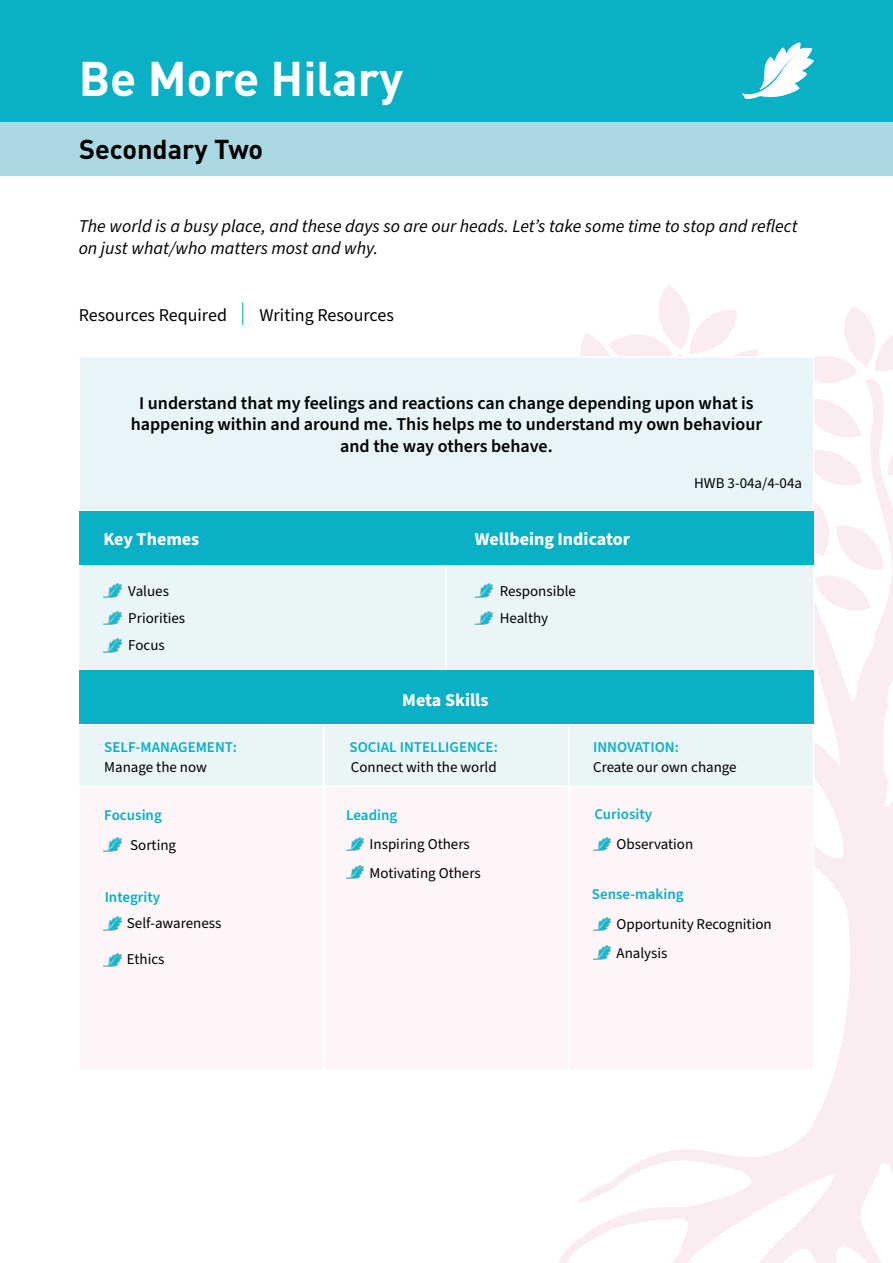
<style>
.page{position:relative;width:893px;height:1263px;background:#fff}
.page>*{position:absolute;margin:0;border:0;box-sizing:border-box;transform-origin:0 0}
.t1{font:700 48px "DIN";color:#fff}
.t2{font:700 27px "DIN";color:#000}
.t3{font:600 18px/21.6px "Source Sans Pro";color:#000;text-align:center}
.t4{font:italic 18px/21.6px "Source Sans Pro";color:#000}
.t5{font:700 18px "Source Sans Pro";color:#fff}
.t6{font:18px "Source Sans Pro";color:#000}
.t7{font:15px/27px "Source Sans Pro";color:#000}
.t8{font:600 15px "Source Sans Pro";color:#0ab0c5}
</style>
<div class="page">
<svg style="left:558px;top:828px;width:335px;height:435px"></svg>
<svg style="left:580px;top:285px;width:313px;height:543px"></svg>
<div style="left:79px;top:786px;width:245px;height:285px;background:#fdf5f7"></div>
<div style="left:78px;top:565px;width:369px;height:106px;background:#eaf5f8;border:2px solid #fff"></div>
<img style="left:103px;top:584px;width:18px;height:13px">
<img style="left:103px;top:611px;width:18px;height:14px">
<img style="left:103px;top:837px;width:18px;height:14px">
<img style="left:103px;top:639px;width:18px;height:13px">
<div style="left:0;top:0;width:893px;height:176px;background:#0ab0c5"></div>
<div style="left:0;top:123px;width:893px;height:53px;background:#aad9e4"></div>
<div style="left:79px;top:356px;width:735px;height:156px;background:#e7f5f8;border:2px solid #fff"></div>
<div style="left:78px;top:724px;width:246px;height:63px;background:#eaf5f8;border:2px solid #fff"></div>
<div style="left:568px;top:786px;width:246px;height:285px;background:#fdf5f7"></div>
<div style="left:323px;top:724px;width:246px;height:63px;background:#eaf5f8;border:2px solid #fff"></div>
<div style="left:568px;top:724px;width:246px;height:63px;background:#eaf5f8;border:2px solid #fff"></div>
<div style="left:445px;top:565px;width:370px;height:106px;background:#eaf5f8;border:2px solid #fff"></div>
<div style="left:79px;top:512px;width:367px;height:53px;background:#0ab0c5"></div>
<div style="left:79px;top:671px;width:735px;height:53px;background:#0ab0c5"></div>
<div style="left:446px;top:512px;width:368px;height:53px;background:#0ab0c5"></div>
<svg style="left:242px;top:302px;width:1px;height:23px"></svg>
<div style="left:323px;top:786px;width:247px;height:285px;background:#fdf5f7"></div>
<svg style="left:740px;top:42px;width:74px;height:57px"></svg>
<img style="left:103px;top:916px;width:18px;height:14px">
<img style="left:346px;top:837px;width:18px;height:14px">
<img style="left:593px;top:837px;width:18px;height:14px">
<img style="left:593px;top:917px;width:18px;height:14px">
<img style="left:103px;top:953px;width:18px;height:14px">
<img style="left:346px;top:865px;width:18px;height:14px">
<img style="left:593px;top:945px;width:18px;height:14px">
<img style="left:475px;top:584px;width:18px;height:13px">
<img style="left:475px;top:611px;width:18px;height:14px">
<h1 class="t1" style="left:79px;top:62px;width:326px">Be More Hilary</h1>
<h2 class="t2" style="left:79px;top:139px;width:186px">Secondary Two</h2>
<p class="t4" style="left:79px;top:217px;width:720px">The world is a busy place, and these days so are our heads. Let’s take some time to stop and reflect on just what/who matters most and why.</p>
<p class="t6" style="left:79px;top:308px;width:150px">Resources Required</p>
<p class="t6" style="left:259px;top:308px;width:136px">Writing Resources</p>
<p class="t3" style="left:131px;top:393px;width:633px">I understand that my feelings and reactions can change depending upon what is happening within and around me. This helps me to understand my own behaviour and the way others behave.</p>
<p class="t5" style="left:103px;top:532px;width:97px">Key Themes</p>
<p class="t5" style="left:475px;top:532px;width:157px">Wellbeing Indicator</p>
<p class="t7" style="left:128px;top:578px;width:58px">Values<br>Priorities<br>Focus</p>
<p class="t7" style="left:500px;top:578px;width:78px">Responsible<br>Healthy</p>
<p class="t5" style="left:402px;top:692px;width:88px">Meta Skills</p>
<p class="t7" style="left:694px;top:471px;width:109px">HWB 3-04a/4-04a</p>
<p class="t8" style="left:350px;top:742px;width:150px">SOCIAL INTELLIGENCE:</p>
<p class="t7" style="left:351px;top:755px;width:147px">Connect with the world</p>
<p class="t8" style="left:104px;top:742px;width:134px">SELF-MANAGEMENT:</p>
<p class="t7" style="left:104px;top:755px;width:104px">Manage the now</p>
<p class="t8" style="left:104px;top:809px;width:59px">Focusing</p>
<p class="t8" style="left:594px;top:808px;width:59px">Curiosity</p>
<p class="t8" style="left:593px;top:742px;width:87px">INNOVATION:</p>
<p class="t7" style="left:593px;top:755px;width:145px">Create our own change</p>
<p class="t8" style="left:346px;top:809px;width:53px">Leading</p>
<p class="t7" style="left:130px;top:833px;width:47px">Sorting</p>
<p class="t8" style="left:105px;top:891px;width:57px">Integrity</p>
<p class="t7" style="left:127px;top:911px;width:96px">Self-awareness</p>
<p class="t7" style="left:127px;top:947px;width:39px">Ethics</p>
<p class="t7" style="left:370px;top:830px;width:113px;line-height:29px">Inspiring Others<br>Motivating Others</p>
<p class="t7" style="left:616px;top:831px;width:78px">Observation</p>
<p class="t7" style="left:616px;top:911px;width:157px;line-height:29px">Opportunity Recognition<br>Analysis</p>
<p class="t8" style="left:592px;top:888px;width:93px">Sense-making</p>
</div>
